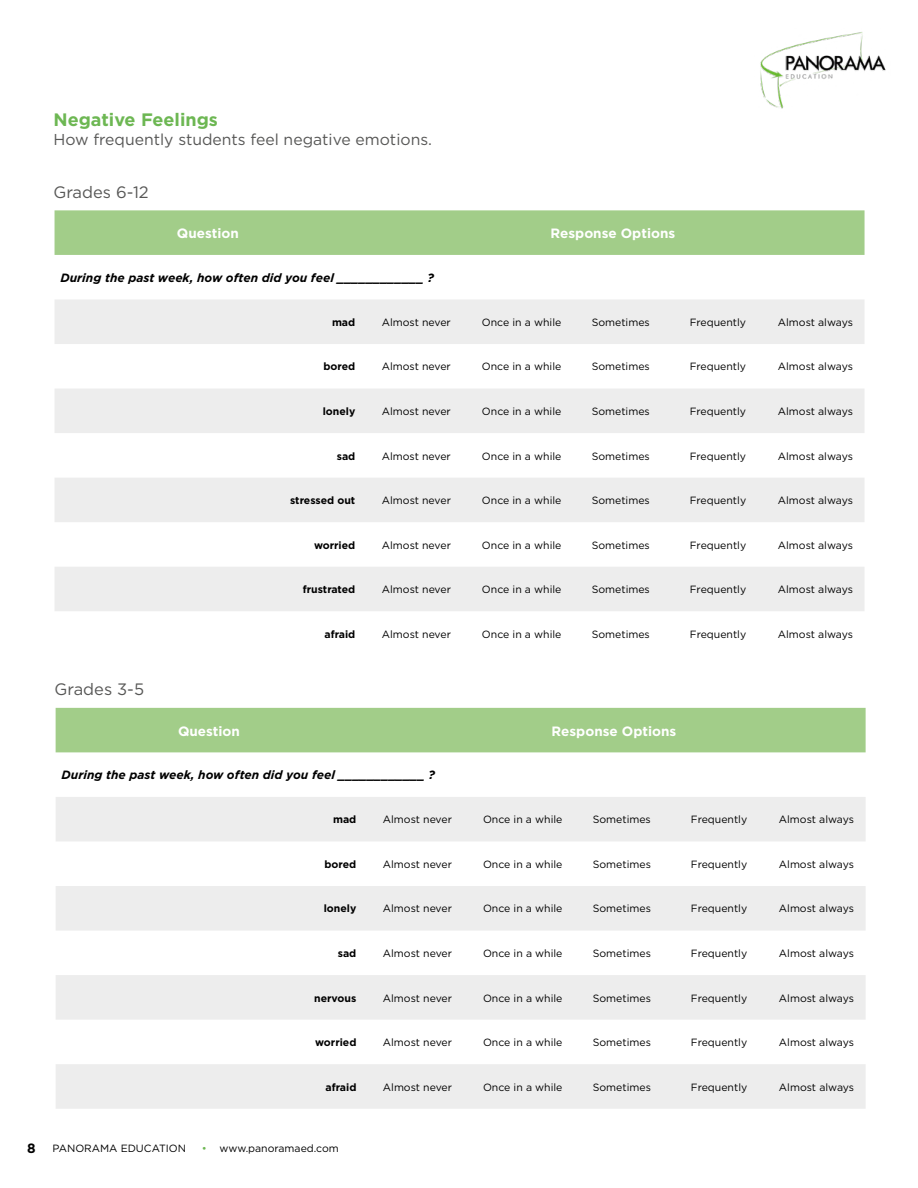
<style>
.page{position:relative;width:918px;height:1188px;background:#fff}
.page>*{position:absolute;margin:0;border:0;box-sizing:border-box;transform-origin:0 0}
.t1{font:700 18px "Gotham";color:#6db753}
.t2{font:16.5px "Gotham";color:#575756}
.t3{font:15.75px "Gotham";color:#575756}
.t4{font:700 13.5px "Gotham";color:#fff}
.t5{font:700 13.5px "Gotham";color:#000}
.t6{font:italic 700 12px "Gotham";color:#000}
.t7{font:10.5px "Gotham";color:#000}
.t8{font:700 10.5px "Gotham";color:#000}
.s1{color:#6db753}
</style>
<div class="page">
<img style="left:760px;top:32px;width:126px;height:77px">
<div style="left:55px;top:210px;width:810px;height:45px;background:#a2cd89"></div>
<svg style="left:55px;top:300px;width:809px;height:311px;fill:#ededed"></svg>
<div style="left:56px;top:708px;width:810px;height:44px;background:#a2cd89"></div>
<svg style="left:56px;top:797px;width:810px;height:312px;fill:#ededed"></svg>
<h1 class="t1" style="left:53px;top:107px;width:166px">Negative Feelings</h1>
<h3 class="t3" style="left:53px;top:129px;width:380px">How frequently students feel negative emotions.</h3>
<h2 class="t2" style="left:53px;top:181px;width:97px">Grades 6-12</h2>
<p class="t4" style="left:177px;top:224px;width:63px">Question</p>
<p class="t4" style="left:551px;top:224px;width:126px">Response Options</p>
<p class="t6" style="left:61px;top:270px;width:375px">During the past week, how often did you feel ____________ ?</p>
<p class="t8" style="left:332px;top:315px;width:25px">mad</p>
<p class="t7" style="left:382px;top:315px;width:71px">Almost never</p>
<p class="t7" style="left:482px;top:315px;width:81px">Once in a while</p>
<p class="t7" style="left:592px;top:315px;width:60px">Sometimes</p>
<p class="t7" style="left:690px;top:315px;width:58px">Frequently</p>
<p class="t7" style="left:778px;top:315px;width:77px">Almost always</p>
<p class="t8" style="left:323px;top:360px;width:33px">bored</p>
<p class="t7" style="left:382px;top:360px;width:71px">Almost never</p>
<p class="t7" style="left:482px;top:360px;width:81px">Once in a while</p>
<p class="t7" style="left:592px;top:360px;width:60px">Sometimes</p>
<p class="t7" style="left:690px;top:360px;width:58px">Frequently</p>
<p class="t7" style="left:778px;top:360px;width:77px">Almost always</p>
<p class="t8" style="left:323px;top:404px;width:34px">lonely</p>
<p class="t7" style="left:382px;top:405px;width:71px">Almost never</p>
<p class="t7" style="left:482px;top:405px;width:81px">Once in a while</p>
<p class="t7" style="left:592px;top:405px;width:60px">Sometimes</p>
<p class="t7" style="left:690px;top:405px;width:58px">Frequently</p>
<p class="t7" style="left:778px;top:405px;width:77px">Almost always</p>
<p class="t8" style="left:337px;top:449px;width:20px">sad</p>
<p class="t7" style="left:382px;top:449px;width:71px">Almost never</p>
<p class="t7" style="left:482px;top:449px;width:81px">Once in a while</p>
<p class="t7" style="left:592px;top:449px;width:60px">Sometimes</p>
<p class="t7" style="left:690px;top:449px;width:58px">Frequently</p>
<p class="t7" style="left:778px;top:449px;width:77px">Almost always</p>
<p class="t8" style="left:290px;top:493px;width:67px">stressed out</p>
<p class="t7" style="left:382px;top:494px;width:71px">Almost never</p>
<p class="t7" style="left:482px;top:494px;width:81px">Once in a while</p>
<p class="t7" style="left:592px;top:494px;width:60px">Sometimes</p>
<p class="t7" style="left:690px;top:494px;width:58px">Frequently</p>
<p class="t7" style="left:778px;top:494px;width:77px">Almost always</p>
<p class="t8" style="left:314px;top:538px;width:43px">worried</p>
<p class="t7" style="left:382px;top:538px;width:71px">Almost never</p>
<p class="t7" style="left:482px;top:538px;width:81px">Once in a while</p>
<p class="t7" style="left:592px;top:538px;width:60px">Sometimes</p>
<p class="t7" style="left:690px;top:538px;width:58px">Frequently</p>
<p class="t7" style="left:778px;top:538px;width:77px">Almost always</p>
<p class="t8" style="left:303px;top:583px;width:54px">frustrated</p>
<p class="t7" style="left:382px;top:583px;width:71px">Almost never</p>
<p class="t7" style="left:482px;top:583px;width:81px">Once in a while</p>
<p class="t7" style="left:592px;top:583px;width:60px">Sometimes</p>
<p class="t7" style="left:690px;top:583px;width:58px">Frequently</p>
<p class="t7" style="left:778px;top:583px;width:77px">Almost always</p>
<p class="t8" style="left:325px;top:627px;width:32px">afraid</p>
<p class="t7" style="left:382px;top:627px;width:71px">Almost never</p>
<p class="t7" style="left:482px;top:627px;width:81px">Once in a while</p>
<p class="t7" style="left:592px;top:627px;width:60px">Sometimes</p>
<p class="t7" style="left:690px;top:627px;width:58px">Frequently</p>
<p class="t7" style="left:778px;top:627px;width:77px">Almost always</p>
<h2 class="t2" style="left:55px;top:679px;width:91px">Grades 3-5</h2>
<p class="t4" style="left:178px;top:722px;width:63px">Question</p>
<p class="t4" style="left:552px;top:722px;width:126px">Response Options</p>
<p class="t6" style="left:62px;top:767px;width:375px">During the past week, how often did you feel ____________ ?</p>
<p class="t8" style="left:333px;top:813px;width:25px">mad</p>
<p class="t7" style="left:383px;top:813px;width:71px">Almost never</p>
<p class="t7" style="left:483px;top:813px;width:81px">Once in a while</p>
<p class="t7" style="left:593px;top:813px;width:60px">Sometimes</p>
<p class="t7" style="left:691px;top:813px;width:58px">Frequently</p>
<p class="t7" style="left:779px;top:813px;width:77px">Almost always</p>
<p class="t8" style="left:325px;top:857px;width:33px">bored</p>
<p class="t7" style="left:383px;top:858px;width:71px">Almost never</p>
<p class="t7" style="left:483px;top:858px;width:81px">Once in a while</p>
<p class="t7" style="left:593px;top:858px;width:60px">Sometimes</p>
<p class="t7" style="left:691px;top:858px;width:58px">Frequently</p>
<p class="t7" style="left:779px;top:858px;width:77px">Almost always</p>
<p class="t8" style="left:324px;top:902px;width:34px">lonely</p>
<p class="t7" style="left:383px;top:902px;width:71px">Almost never</p>
<p class="t7" style="left:483px;top:902px;width:81px">Once in a while</p>
<p class="t7" style="left:593px;top:902px;width:60px">Sometimes</p>
<p class="t7" style="left:691px;top:902px;width:58px">Frequently</p>
<p class="t7" style="left:779px;top:902px;width:77px">Almost always</p>
<p class="t8" style="left:338px;top:946px;width:20px">sad</p>
<p class="t7" style="left:383px;top:947px;width:71px">Almost never</p>
<p class="t7" style="left:483px;top:947px;width:81px">Once in a while</p>
<p class="t7" style="left:593px;top:947px;width:60px">Sometimes</p>
<p class="t7" style="left:691px;top:947px;width:58px">Frequently</p>
<p class="t7" style="left:779px;top:947px;width:77px">Almost always</p>
<p class="t8" style="left:314px;top:991px;width:44px">nervous</p>
<p class="t7" style="left:383px;top:991px;width:71px">Almost never</p>
<p class="t7" style="left:483px;top:991px;width:81px">Once in a while</p>
<p class="t7" style="left:593px;top:991px;width:60px">Sometimes</p>
<p class="t7" style="left:691px;top:991px;width:58px">Frequently</p>
<p class="t7" style="left:779px;top:991px;width:77px">Almost always</p>
<p class="t8" style="left:315px;top:1035px;width:43px">worried</p>
<p class="t7" style="left:383px;top:1036px;width:71px">Almost never</p>
<p class="t7" style="left:483px;top:1036px;width:81px">Once in a while</p>
<p class="t7" style="left:593px;top:1036px;width:60px">Sometimes</p>
<p class="t7" style="left:691px;top:1036px;width:58px">Frequently</p>
<p class="t7" style="left:779px;top:1036px;width:77px">Almost always</p>
<p class="t8" style="left:326px;top:1080px;width:32px">afraid</p>
<p class="t7" style="left:383px;top:1080px;width:71px">Almost never</p>
<p class="t7" style="left:483px;top:1080px;width:81px">Once in a while</p>
<p class="t7" style="left:593px;top:1080px;width:60px">Sometimes</p>
<p class="t7" style="left:691px;top:1080px;width:58px">Frequently</p>
<p class="t7" style="left:779px;top:1080px;width:77px">Almost always</p>
<p class="t5" style="left:27px;top:1139px;width:10px">8</p>
<p class="t7" style="left:52px;top:1142px;width:135px">PANORAMA EDUCATION</p>
<p class="t7" style="left:202px;top:1142px;width:138px"><span class="s1">•</span> www.panoramaed.com</p>
</div>
